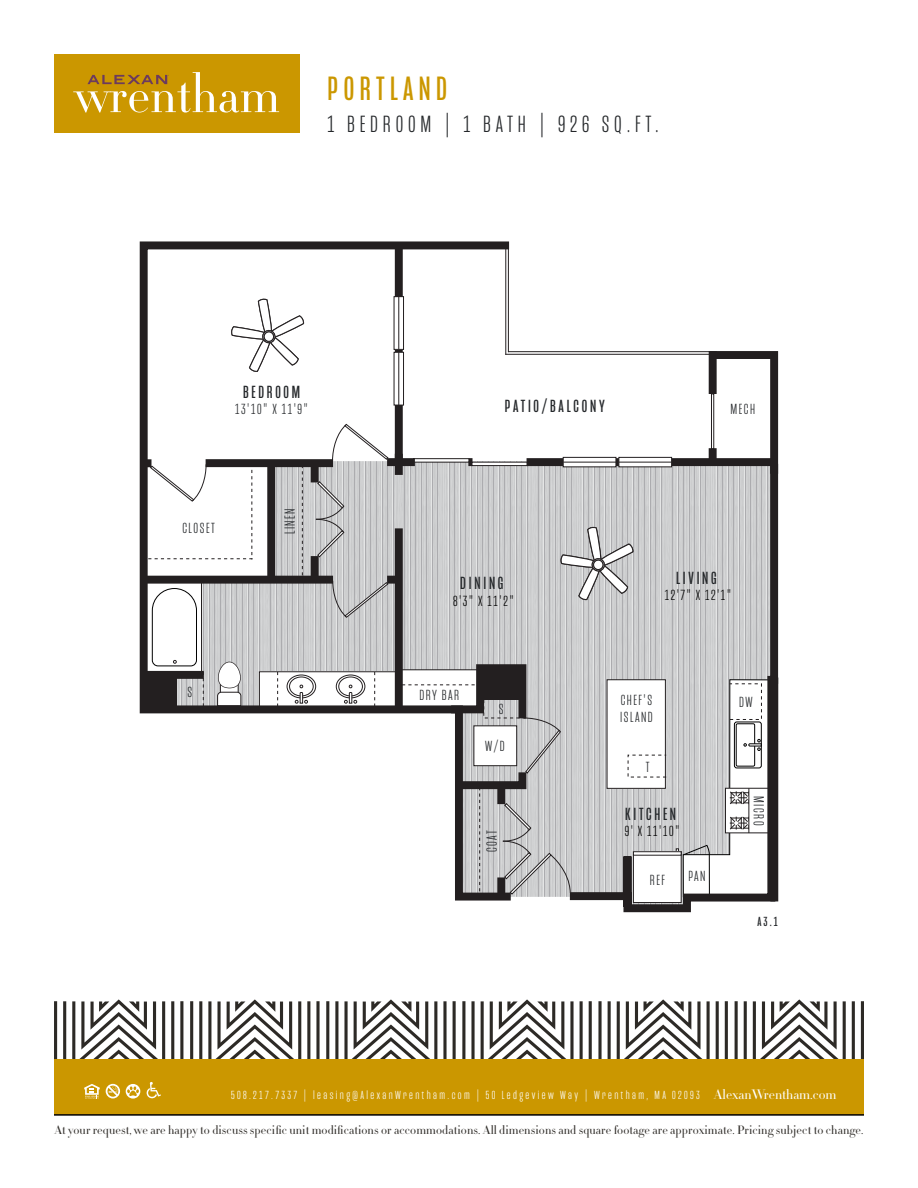
<style>
.page{position:relative;width:918px;height:1188px;background:#fff}
.page>*{position:absolute;margin:0;border:0;box-sizing:border-box;transform-origin:0 0}
.t1{font:34.5px "Mongoose";letter-spacing:.155em;color:#cb9700}
.t2{font:300 24px "Mongoose";letter-spacing:.2em;color:#24272a}
.t3{font:18px "Mongoose";letter-spacing:.155em;color:#24272a}
.t4{font:300 15px/16.5px "Mongoose";letter-spacing:.1em;color:#24272a}
.t5{font:300 15px "Mongoose";letter-spacing:.1em;color:#000}
.t6{font:13.5px "Mongoose";color:#24272a}
.t7{font:12px "Didot HTF L16 Light";letter-spacing:.01em;color:#2d2a26}
.t8{font:300 12px "Mongoose";letter-spacing:.2em;color:#fff}
.s1{font-family:"Didot HTF L16 Light";font-weight:400;font-size:13.5px}
</style>
<div class="page">
<svg style="left:519px;top:461px;width:43px;height:199px;background:#c9cacb"></svg>
<div style="left:472px;top:462px;width:56px;height:4px;border:1px solid #231f20"></div>
<hr style="left:508px;top:351px;width:209px;height:1px;background:#231f20">
<hr style="left:505px;top:354px;width:210px;height:1px;background:#231f20">
<svg style="left:139px;top:241px;width:380px;height:660px"></svg>
<div style="left:395px;top:247px;width:8px;height:213px;background:#231f20"></div>
<div style="left:144px;top:459px;width:7px;height:8px;background:#231f20"></div>
<div style="left:206px;top:459px;width:127px;height:8px;background:#231f20"></div>
<div style="left:311px;top:465px;width:8px;height:17px;background:#231f20"></div>
<div style="left:311px;top:556px;width:8px;height:24px;background:#231f20"></div>
<div style="left:145px;top:576px;width:188px;height:8px;background:#231f20"></div>
<div style="left:267px;top:465px;width:8px;height:114px;background:#231f20"></div>
<div style="left:395px;top:454px;width:8px;height:21px;background:#231f20"></div>
<div style="left:395px;top:528px;width:8px;height:183px;background:#231f20"></div>
<div style="left:387px;top:576px;width:13px;height:8px;background:#231f20"></div>
<div style="left:144px;top:671px;width:60px;height:8px;background:#231f20"></div>
<div style="left:143px;top:673px;width:34px;height:34px;background:#231f20"></div>
<div style="left:387px;top:458px;width:28px;height:8px;background:#231f20"></div>
<div style="left:527px;top:458px;width:247px;height:8px;background:#231f20"></div>
<svg style="left:302px;top:467px;width:1px;height:109px"></svg>
<svg style="left:203px;top:675px;width:1px;height:33px"></svg>
<svg style="left:332px;top:580px;width:57px;height:38px;background:#bebfc0"></svg>
<svg style="left:145px;top:464px;width:108px;height:95px"></svg>
<svg style="left:332px;top:424px;width:57px;height:38px"></svg>
<svg style="left:217px;top:662px;width:25px;height:44px"></svg>
<svg style="left:315px;top:481px;width:30px;height:77px;background:#bbbcbd"></svg>
<svg style="left:400px;top:660px;width:162px;height:239px"></svg>
<svg style="left:396px;top:354px;width:6px;height:50px"></svg>
<div style="left:394px;top:352px;width:10px;height:54px;border:1px solid #231f20"></div>
<hr style="left:398px;top:352px;width:1px;height:53px;background:#231f20">
<svg style="left:396px;top:298px;width:6px;height:50px"></svg>
<div style="left:394px;top:296px;width:10px;height:54px;border:1px solid #231f20"></div>
<hr style="left:398px;top:297px;width:1px;height:52px;background:#231f20">
<svg style="left:232px;top:298px;width:72px;height:74px"></svg>
<svg style="left:263px;top:331px;width:12px;height:11px"></svg>
<div style="left:264px;top:332px;width:10px;height:10px;background:#fff;border-radius:4px"></div>
<div style="left:264px;top:331px;width:10px;height:11px;border:1px solid #231f20;border-radius:4px"></div>
<svg style="left:705px;top:351px;width:74px;height:105px"></svg>
<svg style="left:562px;top:456px;width:217px;height:457px"></svg>
<svg style="left:326px;top:999px;width:130px;height:60px"></svg>
<svg style="left:598px;top:999px;width:130px;height:60px"></svg>
<svg style="left:190px;top:999px;width:130px;height:60px"></svg>
<svg style="left:462px;top:999px;width:130px;height:60px"></svg>
<svg style="left:735px;top:999px;width:129px;height:60px"></svg>
<div style="left:54px;top:1059px;width:810px;height:56px;background:#cb9700"></div>
<div style="left:54px;top:54px;width:246px;height:78px;background:#cb9700"></div>
<svg style="left:73px;top:72px;width:206px;height:41px"></svg>
<svg style="left:54px;top:999px;width:129px;height:100px"></svg>
<hr style="left:54px;top:1114px;width:810px;height:2px;background:#000">
<h1 class="t1" style="left:328px;top:69px;width:121px">PORTLAND</h1>
<h2 class="t2" style="left:328px;top:110px;width:333px">1 BEDROOM | 1 BATH | 926 SQ.FT.</h2>
<h3 class="t3" style="left:243px;top:382px;width:59px">BEDROOM</h3>
<p class="t4" style="left:235px;top:401px;width:74px">13'10" X 11'9"</p>
<p class="t4" style="left:182px;top:520px;width:34px">CLOSET</p>
<p class="t4" style="left:282px;top:534px;width:28px;rotate:-90deg">LINEN</p>
<p class="t4" style="left:187px;top:684px;width:6px">S</p>
<h3 class="t3" style="left:505px;top:396px;width:101px">PATIO/BALCONY</h3>
<p class="t4" style="left:730px;top:401px;width:26px">MECH</p>
<h3 class="t3" style="left:460px;top:573px;width:45px">DINING</h3>
<p class="t5" style="left:453px;top:592px;width:62px">8'3" X 11'2"</p>
<p class="t4" style="left:419px;top:687px;width:41px">DRY BAR</p>
<p class="t4" style="left:499px;top:701px;width:6px">S</p>
<p class="t4" style="left:485px;top:738px;width:21px">W/D</p>
<p class="t4" style="left:484px;top:852px;width:23px;rotate:-90deg">COAT</p>
<h3 class="t3" style="left:676px;top:567px;width:42px">LIVING</h3>
<p class="t5" style="left:665px;top:587px;width:68px">12'7" X 12'1"</p>
<p class="t4" style="left:620px;top:692px;width:34px">CHEF'S<br>ISLAND</p>
<p class="t4" style="left:646px;top:759px;width:5px">T</p>
<h3 class="t3" style="left:625px;top:804px;width:52px">KITCHEN</h3>
<p class="t5" style="left:625px;top:823px;width:56px">9' X 11'10"</p>
<p class="t4" style="left:650px;top:872px;width:17px">REF</p>
<p class="t4" style="left:688px;top:868px;width:19px">PAN</p>
<p class="t4" style="left:739px;top:694px;width:15px">DW</p>
<p class="t4" style="left:767px;top:796px;width:31px;rotate:90deg">MICRO</p>
<p class="t6" style="left:757px;top:914px;width:19px">A3.1</p>
<p class="t8" style="left:231px;top:1088px;width:607px">508.217.7337 | leasing@AlexanWrentham.com | 50 Ledgeview Way | Wrentham, MA 02093 <span class="s1">AlexanWrentham.com</span></p>
<p class="t7" style="left:55px;top:1122px;width:810px">At your request, we are happy to discuss specific unit modifications or accommodations. All dimensions and square footage are approximate. Pricing subject to change.</p>
</div>
